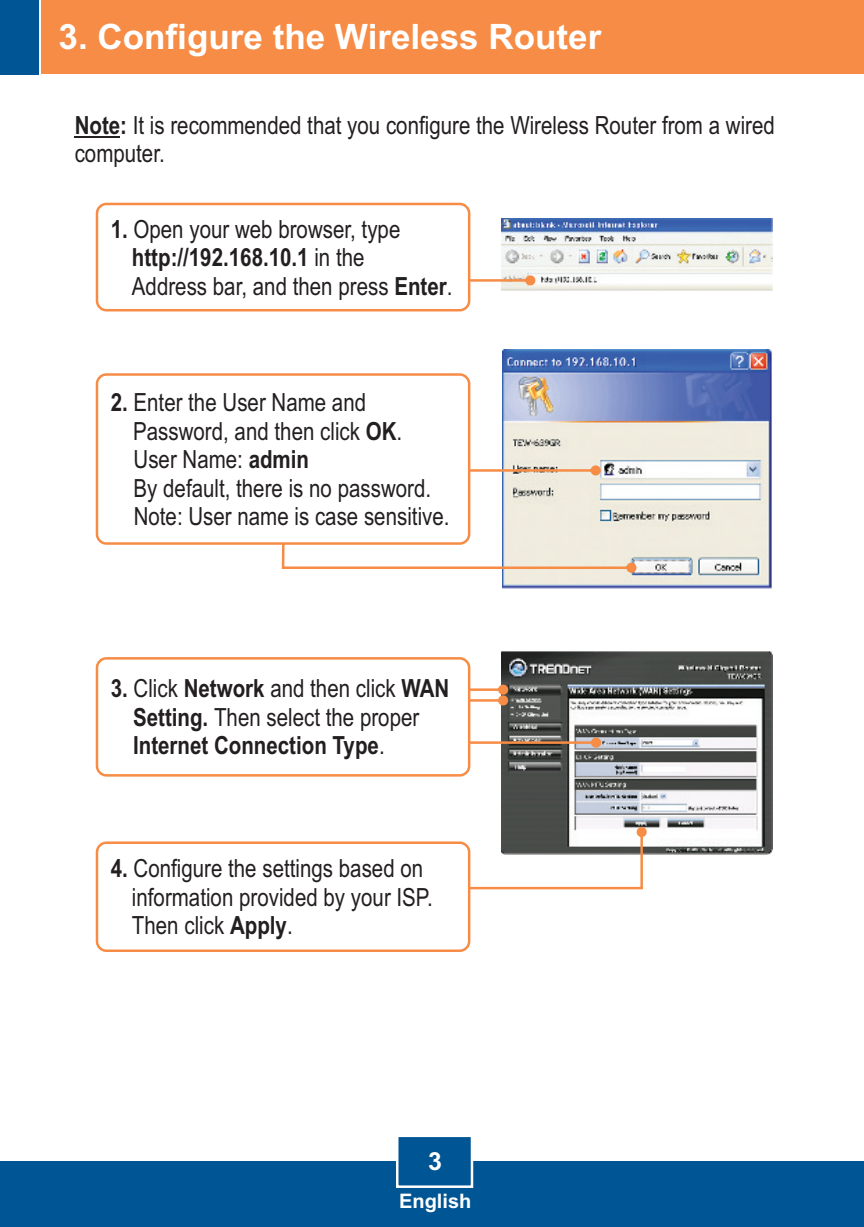
<style>
.page{position:relative;width:864px;height:1227px;background:#fff}
.page>*{position:absolute;margin:0;border:0;box-sizing:border-box;transform-origin:0 0}
.t1{font:700 35px "Arial";color:#fff}
.t2{font:25px/28.5px "Arial Narrow";color:#231f20}
.t3{font:700 25px/28.5px "Arial Narrow";color:#231f20}
.t4{font:700 25px "Arial";color:#fff}
.t5{font:700 20px "Arial";color:#fff}
.s1{font-weight:700}
.s2{font-weight:400}
</style>
<div class="page">
<img style="left:501px;top:651px;width:270px;height:203px">
<img style="left:502px;top:349px;width:270px;height:239px">
<img style="left:501px;top:218px;width:270px;height:73px">
<div style="left:0;top:1161px;width:863px;height:66px;background:#005595"></div>
<div style="left:41px;top:0;width:822px;height:74px;background:#f68c45"></div>
<div style="left:0;top:0;width:38px;height:74px;background:#005595"></div>
<svg style="left:396px;top:1137px;width:78px;height:51px"></svg>
<hr style="left:75px;top:136px;width:45px;height:1px;background:#231f20">
<svg style="left:470px;top:465px;width:130px;height:10px"></svg>
<svg style="left:282px;top:517px;width:354px;height:56px"></svg>
<div style="left:96px;top:373px;width:374px;height:172px;background:#fff;border:3px solid #f68c45;border-radius:9px"></div>
<svg style="left:470px;top:684px;width:38px;height:21px"></svg>
<svg style="left:470px;top:737px;width:131px;height:10px"></svg>
<div style="left:96px;top:657px;width:374px;height:119px;background:#fff;border:3px solid #f68c45;border-radius:9px"></div>
<svg style="left:470px;top:275px;width:65px;height:10px"></svg>
<div style="left:96px;top:203px;width:374px;height:108px;background:#fff;border:3px solid #f68c45;border-radius:9px"></div>
<svg style="left:470px;top:827px;width:176px;height:62px"></svg>
<div style="left:96px;top:841px;width:374px;height:111px;background:#fff;border:3px solid #f68c45;border-radius:9px"></div>
<h1 class="t1" style="left:59px;top:24px;width:544px">3. Configure the Wireless Router</h1>
<p class="t2" style="left:75px;top:113px;width:701px"><span class="s1">Note:</span> It is recommended that you configure the Wireless Router from a wired computer.</p>
<p class="t2" style="left:132px;top:217px;width:322px;text-indent:-21px"><span class="s1">1.</span> Open your web browser, type <span class="s1">http://192.168.10.1</span> in the<br>Address bar, and then press <span class="s1">Enter</span>.</p>
<p class="t2" style="left:133px;top:390px;width:318px;text-indent:-22px"><span class="s1">2.</span> Enter the User Name and<br>Password, and then click <span class="s1">OK</span>.<br>User Name: <span class="s1">admin<br></span>By default, there is no password.<br>Note: User name is case sensitive.</p>
<p class="t3" style="left:133px;top:676px;width:317px;text-indent:-22px">3. <span class="s2">Click</span> Network <span class="s2">and then click</span> WAN<br>Setting. <span class="s2">Then select the proper<br></span>Internet Connection Type<span class="s2">.</span></p>
<p class="t2" style="left:132px;top:856px;width:302px;text-indent:-21px"><span class="s1">4.</span> Configure the settings based on information provided by your ISP.<br>Then click <span class="s1">Apply</span>.</p>
<p class="t4" style="left:428px;top:1151px;width:15px">3</p>
<p class="t5" style="left:399px;top:1193px;width:74px">English</p>
</div>
